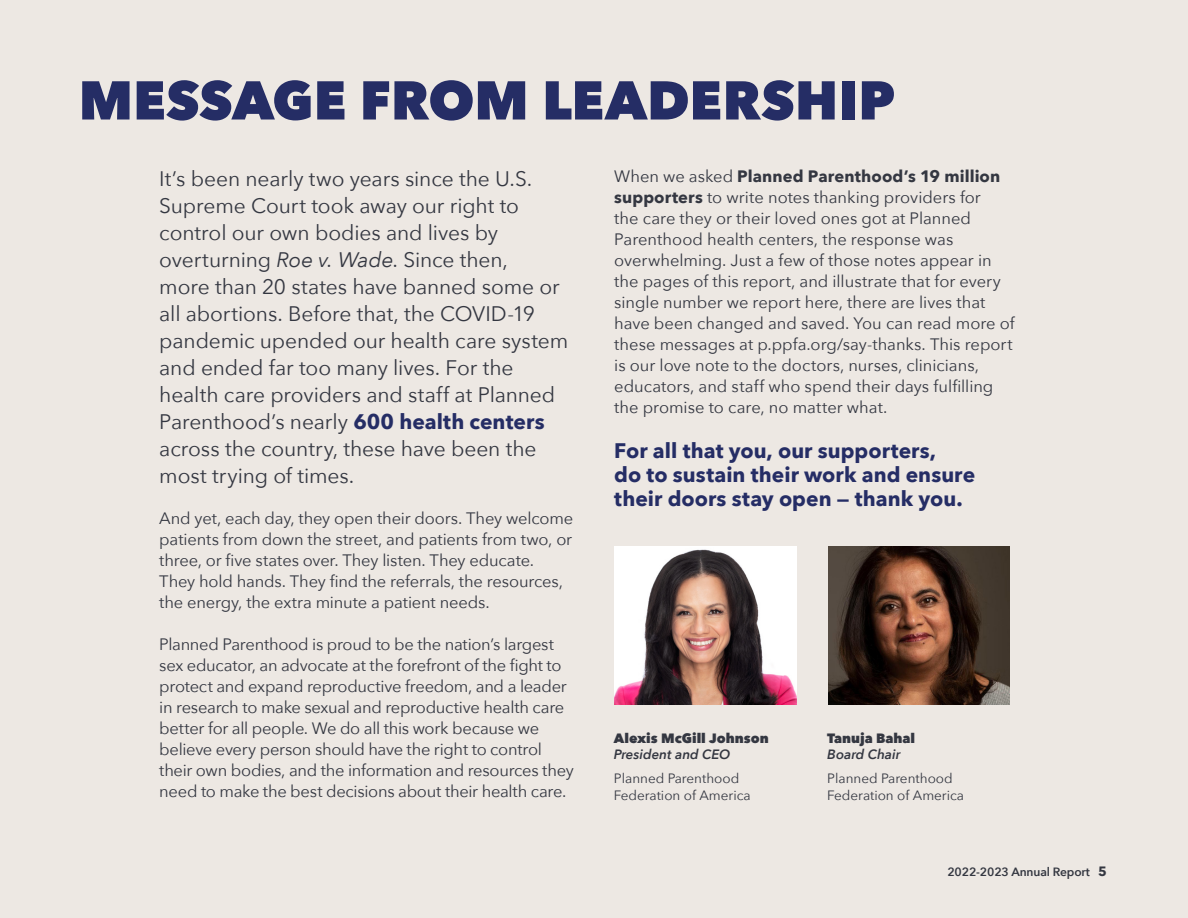
<style>
.page{position:relative;width:1188px;height:918px;background:#ede8e3}
.page>*{position:absolute;margin:0;border:0;box-sizing:border-box;transform-origin:0 0}
.t1{font:800 54px "Avenir Next";color:#252d65}
.t2{font:21px/27px "Avenir Next";letter-spacing:-.005em;color:#343741}
.t3{font:700 21px/24px "Avenir Next";color:#252d65}
.t4{font:16.5px/21px "Avenir Next";letter-spacing:-.005em;color:#343741}
.t5{font:13.5px/16.5px "Avenir Next";color:#343741}
.t6{font:800 13.5px "Avenir Next";color:#343741}
.t7{font:italic 600 13.5px "Avenir Next";color:#343741}
.t8{font:600 12px "Avenir Next";letter-spacing:-.01em;color:#343741}
.s1{font-style:italic}
.s2{font-weight:700;color:#252d65}
.s3{font-weight:700}
.s4{font-weight:700;font-size:13.5px}
</style>
<div class="page">
<img style="left:615px;top:547px;width:181px;height:158px">
<img style="left:828px;top:547px;width:181px;height:158px">
<h1 class="t1" style="left:79px;top:67px;width:818px">MESSAGE FROM LEADERSHIP</h1>
<p class="t2" style="left:159px;top:164px;width:411px">It’s been nearly two years since the U.S.<br>Supreme Court took away our right to control our own bodies and lives by overturning <span class="s1">Roe v. Wade</span>. Since then,<br>more than 20 states have banned some or all abortions. Before that, the COVID-19 pandemic upended our health care system and ended far too many lives. For the health care providers and staff at Planned Parenthood’s nearly <span class="s2">600 health centers </span>across the country, these have been the most trying of times.</p>
<p class="t4" style="left:159px;top:507px;width:415px">And yet, each day, they open their doors. They welcome patients from down the street, and patients from two, or three, or five states over. They listen. They educate.<br>They hold hands. They find the referrals, the resources, the energy, the extra minute a patient needs.</p>
<p class="t4" style="left:159px;top:633px;width:416px">Planned Parenthood is proud to be the nation’s largest sex educator, an advocate at the forefront of the fight to protect and expand reproductive freedom, and a leader in research to make sexual and reproductive health care better for all people. We do all this work because we believe every person should have the right to control their own bodies, and the information and resources they need to make the best decisions about their health care.</p>
<p class="t4" style="left:614px;top:165px;width:402px">When we asked <span class="s3">Planned Parenthood’s 19 million supporters</span> to write notes thanking providers for<br>the care they or their loved ones got at Planned Parenthood health centers, the response was overwhelming. Just a few of those notes appear in the pages of this report, and illustrate that for every single number we report here, there are lives that have been changed and saved. You can read more of these messages at p.ppfa.org/say-thanks. This report is our love note to the doctors, nurses, clinicians, educators, and staff who spend their days fulfilling the promise to care, no matter what.</p>
<p class="t3" style="left:614px;top:438px;width:363px">For all that you, our supporters,<br>do to sustain their work and ensure their doors stay open — thank you.</p>
<p class="t6" style="left:614px;top:730px;width:156px">Alexis McGill Johnson</p>
<p class="t7" style="left:614px;top:743px;width:118px">President and CEO</p>
<p class="t5" style="left:614px;top:770px;width:138px">Planned Parenthood<br>Federation of America</p>
<p class="t6" style="left:827px;top:730px;width:89px">Tanuja Bahal</p>
<p class="t7" style="left:827px;top:743px;width:75px">Board Chair</p>
<p class="t5" style="left:827px;top:770px;width:138px">Planned Parenthood<br>Federation of America</p>
<p class="t8" style="left:947px;top:861px;width:161px">2022-2023 Annual Report <span class="s4">5</span></p>
</div>
